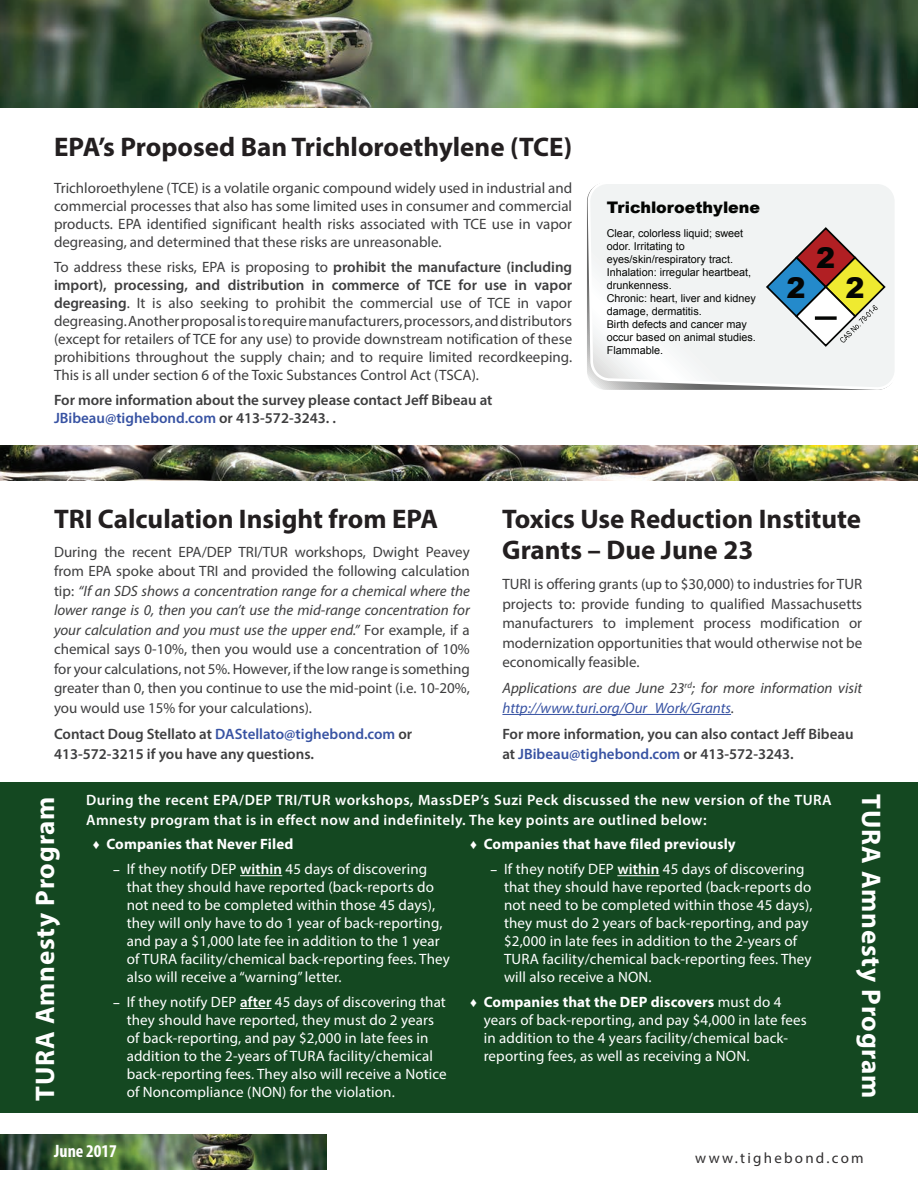
<style>
.page{position:relative;width:918px;height:1188px;background:#fff}
.page>*{position:absolute;margin:0;border:0;box-sizing:border-box;transform-origin:0 0}
.t1{font:900 28.65px "Arial";color:#040503}
.t2{font:700 27px/31.5px "Myriad Pro";color:#231f20}
.t3{font:700 27px "Myriad Pro";letter-spacing:.03em;color:#fff}
.t4{font:700 condensed 18px "Myriad Pro";color:#fff}
.t5{font:900 15.9px "Arial";color:#040503}
.t6{font:15px/19.5px "Myriad Pro";color:#3e3e3f;text-align:justify}
.t7{font:15px/18px "Myriad Pro";letter-spacing:.01em;color:#fff}
.t8{font:600 15px/19.5px "Myriad Pro";color:#3e3e3f}
.t9{font:600 15px/19.5px "Myriad Pro";letter-spacing:.03em;color:#fff}
.t10{font:italic 15px/19.5px "Myriad Pro";color:#3e3e3f}
.t11{font:700 15px "Myriad Pro";letter-spacing:.01em;color:#fff}
.t12{font:15px "Myriad Pro";letter-spacing:.15em;color:#312f30}
.t13{font:10.8px/13px "Arial";color:#040503}
.s1{font-weight:600}
.s2{color:#3853a3}
.s3{font-style:italic}
.s4{font-family:"Arial";font-weight:400;font-size:13.5px}
.s5{font-weight:600;font-size:13.5px}
.s6{font-family:"Arial";font-size:13.5px}
.s7{font-weight:700}
</style>
<div class="page">
<div style="left:0;top:782px;width:918px;height:331px;background:#144821"></div>
<img style="left:0;top:1134px;width:326px;height:35px">
<img style="left:0;top:0;width:918px;height:108px">
<img style="left:0;top:445px;width:918px;height:36px">
<hr style="left:502px;top:714px;width:229px;height:1px;background:#3853a3">
<hr style="left:240px;top:875px;width:42px;height:1px;background:#fff">
<hr style="left:240px;top:1008px;width:32px;height:1px;background:#fff">
<hr style="left:617px;top:875px;width:43px;height:1px;background:#fff">
<svg style="left:588px;top:184px;width:306px;height:206px;fill:#f1f3f3"></svg>
<svg style="left:765px;top:226px;width:122px;height:122px"></svg>
<h2 class="t2" style="left:54px;top:130px;width:519px">EPA’s Proposed Ban Trichloroethylene (TCE)</h2>
<p class="t6" style="left:54px;top:179px;width:520px;line-height:18px">Trichloroethylene (TCE) is a volatile organic compound widely used in industrial and commercial processes that also has some limited uses in consumer and commercial products. EPA identified significant health risks associated with TCE use in vapor degreasing, and determined that these risks are unreasonable.</p>
<p class="t6" style="left:54px;top:258px;width:520px;line-height:18px">To address these risks, EPA is proposing to <span class="s1">prohibit the manufacture (including import), processing, and distribution in commerce of TCE for use in vapor degreasing</span>. It is also seeking to prohibit the commercial use of TCE in vapor degreasing. Another proposal is to require manufacturers, processors, and distributors (except for retailers of TCE for any use) to provide downstream notification of these prohibitions throughout the supply chain; and to require limited recordkeeping.<br>This is all under section 6 of the Toxic Substances Control Act (TSCA).</p>
<p class="t8" style="left:54px;top:390px;width:440px;line-height:18px">For more information about the survey please contact Jeff Bibeau at<br><span class="s2">JBibeau@tighebond.com</span> or 413-572-3243. .</p>
<p class="t5" style="left:607px;top:196px;width:155px">Trichloroethylene</p>
<p class="t13" style="left:607px;top:227px;width:151px">Clear, colorless liquid; sweet odor. Irritating to eyes/skin/respiratory tract.<br>Inhalation: irregular heartbeat, drunkenness.<br>Chronic: heart, liver and kidney damage, dermatitis.<br>Birth defects and cancer may occur based on animal studies.<br>Flammable.</p>
<h1 class="t1" style="left:816px;top:237px;width:21px">2</h1>
<h1 class="t1" style="left:786px;top:267px;width:21px">2</h1>
<h1 class="t1" style="left:846px;top:267px;width:21px">2</h1>
<h2 class="t2" style="left:54px;top:502px;width:386px">TRI Calculation Insight from EPA</h2>
<p class="t6" style="left:54px;top:542px;width:417px">During the recent EPA/DEP TRI/TUR workshops, Dwight Peavey from EPA spoke about TRI and provided the following calculation tip: <span class="s3">“If an SDS shows a concentration range for a chemical where the lower range is 0, then you can’t use the mid-range concentration for your calculation and you must use the upper end.”</span> For example, if a chemical says 0-10%, then you would use a concentration of 10% for your calculations, not 5%. However, if the low range is something greater than 0, then you continue to use the mid-point (i.e. 10-20%, you would use 15% for your calculations).</p>
<p class="t8" style="left:54px;top:724px;width:360px">Contact Doug Stellato at <span class="s2">DAStellato@tighebond.com</span> or<br>413-572-3215 if you have any questions.</p>
<h2 class="t2" style="left:502px;top:502px;width:360px">Toxics Use Reduction Institute<br>Grants – Due June 23</h2>
<p class="t6" style="left:502px;top:574px;width:361px">TURI is offering grants (up to $30,000) to industries for TUR projects to: provide funding to qualified Massachusetts manufacturers to implement process modification or modernization opportunities that would otherwise not be economically feasible.</p>
<p class="t10" style="left:502px;top:678px;width:361px">Applications are due June 23<sup>rd</sup>; for more information visit <span class="s2">http://www.turi.org/Our_Work/Grants</span>.</p>
<p class="t8" style="left:502px;top:724px;width:353px">For more information, you can also contact Jeff Bibeau at <span class="s2">JBibeau@tighebond.com</span> or 413-572-3243.</p>
<h2 class="t3" style="left:28px;top:1101px;width:306px;rotate:-90deg">TURA Amnesty Program</h2>
<p class="t9" style="left:86px;top:790px;width:747px">During the recent EPA/DEP TRI/TUR workshops, MassDEP’s Suzi Peck discussed the new version of the TURA<br>Amnesty program that is in effect now and indefinitely. The key points are outlined below:</p>
<p class="t11" style="left:470px;top:835px;width:267px"><span class="s4">♦</span> Companies that have filed previously</p>
<p class="t7" style="left:504px;top:860px;width:310px;text-indent:-14px"><span class="s5">–</span> If they notify DEP <span class="s1">within</span> 45 days of discovering that they should have reported (back-reports do not need to be completed within those 45 days), they must do 2 years of back-reporting, and pay $2,000 in late fees in addition to the 2-years of TURA facility/chemical back-reporting fees. They will also receive a NON.</p>
<p class="t7" style="left:484px;top:993px;width:324px;text-indent:-13px"><span class="s6">♦</span> <span class="s7">Companies that the DEP discovers</span> must do 4 years of back-reporting, and pay $4,000 in late fees in addition to the 4 years facility/chemical back&shy;reporting fees, as well as receiving a NON.</p>
<p class="t11" style="left:93px;top:835px;width:202px"><span class="s4">♦</span> Companies that Never Filed</p>
<p class="t7" style="left:127px;top:860px;width:325px;text-indent:-14px"><span class="s5">–</span> If they notify DEP <span class="s1">within</span> 45 days of discovering that they should have reported (back-reports do not need to be completed within those 45 days), they will only have to do 1 year of back-reporting, and pay a $1,000 late fee in addition to the 1 year of TURA facility/chemical back-reporting fees. They also will receive a “warning” letter.</p>
<p class="t7" style="left:127px;top:993px;width:322px;text-indent:-14px"><span class="s5">–</span> If they notify DEP <span class="s1">after</span> 45 days of discovering that they should have reported, they must do 2 years of back-reporting, and pay $2,000 in late fees in addition to the 2-years of TURA facility/chemical back-reporting fees. They also will receive a Notice of Noncompliance (NON) for the violation.</p>
<h2 class="t3" style="left:889px;top:794px;width:306px;rotate:90deg">TURA Amnesty Program</h2>
<p class="t4" style="left:54px;top:1140px;width:64px">June 2017</p>
<p class="t12" style="left:695px;top:1149px;width:170px">www.tighebond.com</p>
</div>
